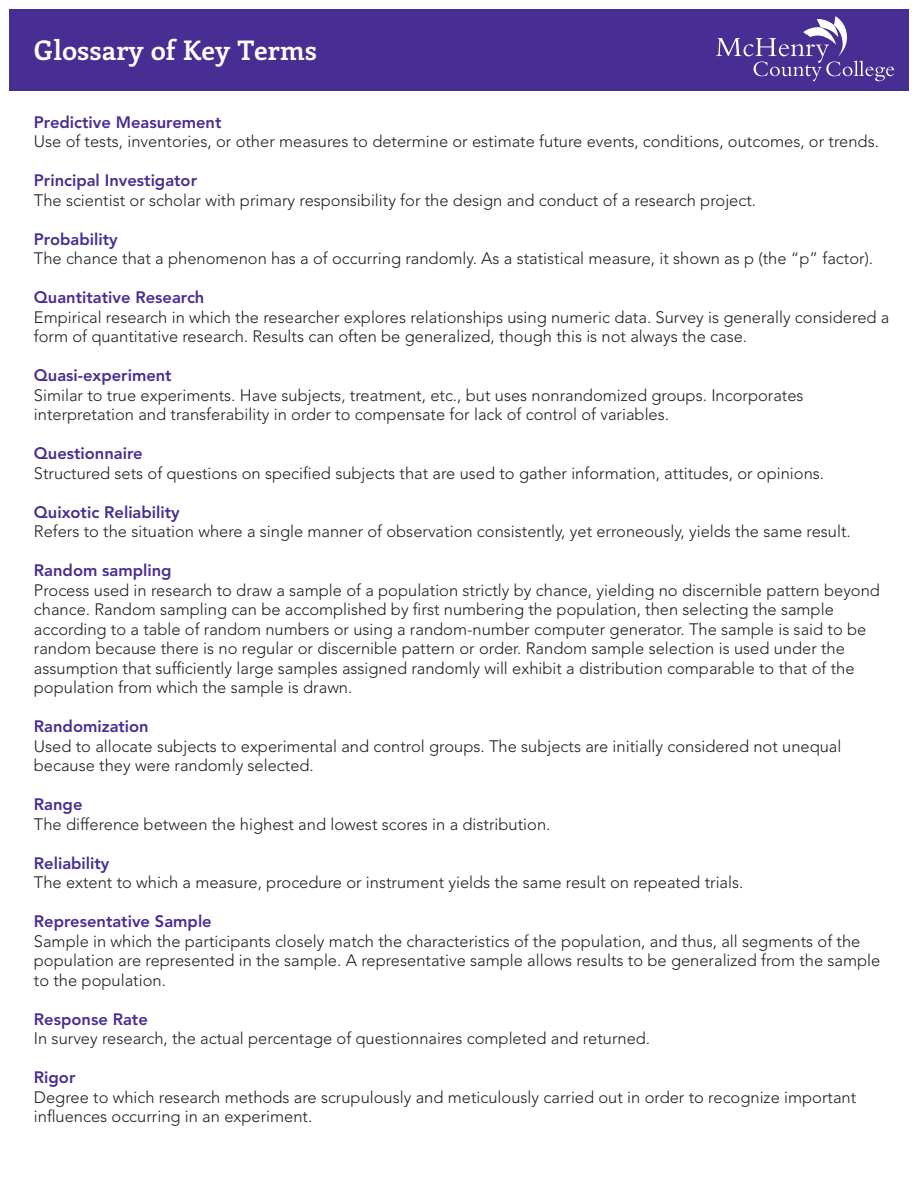
<style>
.page{position:relative;width:918px;height:1188px;background:#fff}
.page>*{position:absolute;margin:0;border:0;box-sizing:border-box;transform-origin:0 0}
.t1{font:700 27px "Enriqueta";color:#fff}
.t2{font:300 16.5px/19.5px "Avenir LT Std";color:#231f20}
.t3{font:800 16.5px "Avenir LT Std";color:#482e92}
</style>
<div class="page">
<div style="left:9px;top:9px;width:900px;height:82px;background:#482e92"></div>
<svg style="left:716px;top:16px;width:178px;height:65px"></svg>
<p class="t1" style="left:34px;top:31px;width:285px">Glossary of Key Terms</p>
<p class="t3" style="left:34px;top:112px;width:189px">Predictive Measurement</p>
<p class="t2" style="left:34px;top:132px;width:847px">Use of tests, inventories, or other measures to determine or estimate future events, conditions, outcomes, or trends.</p>
<p class="t3" style="left:34px;top:171px;width:165px">Principal Investigator</p>
<p class="t2" style="left:34px;top:191px;width:724px">The scientist or scholar with primary responsibility for the design and conduct of a research project.</p>
<p class="t3" style="left:34px;top:229px;width:85px">Probability</p>
<p class="t2" style="left:34px;top:249px;width:841px">The chance that a phenomenon has a of occurring randomly. As a statistical measure, it shown as p (the “p” factor).</p>
<p class="t3" style="left:34px;top:288px;width:172px">Quantitative Research</p>
<p class="t2" style="left:34px;top:308px;width:857px">Empirical research in which the researcher explores relationships using numeric data. Survey is generally considered a form of quantitative research. Results can often be generalized, though this is not always the case.</p>
<p class="t3" style="left:34px;top:366px;width:139px">Quasi-experiment</p>
<p class="t2" style="left:34px;top:386px;width:771px">Similar to true experiments. Have subjects, treatment, etc., but uses nonrandomized groups. Incorporates interpretation and transferability in order to compensate for lack of control of variables.</p>
<p class="t3" style="left:34px;top:444px;width:110px">Questionnaire</p>
<p class="t2" style="left:34px;top:464px;width:792px">Structured sets of questions on specified subjects that are used to gather information, attitudes, or opinions.</p>
<p class="t3" style="left:34px;top:502px;width:147px">Quixotic Reliability</p>
<p class="t2" style="left:34px;top:522px;width:818px">Refers to the situation where a single manner of observation consistently, yet erroneously, yields the same result.</p>
<p class="t3" style="left:34px;top:561px;width:139px">Random sampling</p>
<p class="t2" style="left:34px;top:581px;width:848px">Process used in research to draw a sample of a population strictly by chance, yielding no discernible pattern beyond chance. Random sampling can be accomplished by first numbering the population, then selecting the sample according to a table of random numbers or using a random-number computer generator. The sample is said to be random because there is no regular or discernible pattern or order. Random sample selection is used under the assumption that sufficiently large samples assigned randomly will exhibit a distribution comparable to that of the population from which the sample is drawn.</p>
<p class="t3" style="left:34px;top:717px;width:116px">Randomization</p>
<p class="t2" style="left:34px;top:737px;width:809px">Used to allocate subjects to experimental and control groups. The subjects are initially considered not unequal because they were randomly selected.</p>
<p class="t3" style="left:34px;top:795px;width:50px">Range</p>
<p class="t2" style="left:34px;top:815px;width:518px">The difference between the highest and lowest scores in a distribution.</p>
<p class="t3" style="left:34px;top:853px;width:77px">Reliability</p>
<p class="t2" style="left:34px;top:873px;width:711px">The extent to which a measure, procedure or instrument yields the same result on repeated trials.</p>
<p class="t3" style="left:34px;top:912px;width:179px">Representative Sample</p>
<p class="t2" style="left:34px;top:932px;width:848px">Sample in which the participants closely match the characteristics of the population, and thus, all segments of the population are represented in the sample. A representative sample allows results to be generalized from the sample to the population.</p>
<p class="t3" style="left:34px;top:1009px;width:115px">Response Rate</p>
<p class="t2" style="left:34px;top:1029px;width:618px">In survey research, the actual percentage of questionnaires completed and returned.</p>
<p class="t3" style="left:34px;top:1068px;width:43px">Rigor</p>
<p class="t2" style="left:34px;top:1088px;width:824px">Degree to which research methods are scrupulously and meticulously carried out in order to recognize important influences occurring in an experiment.</p>
</div>
